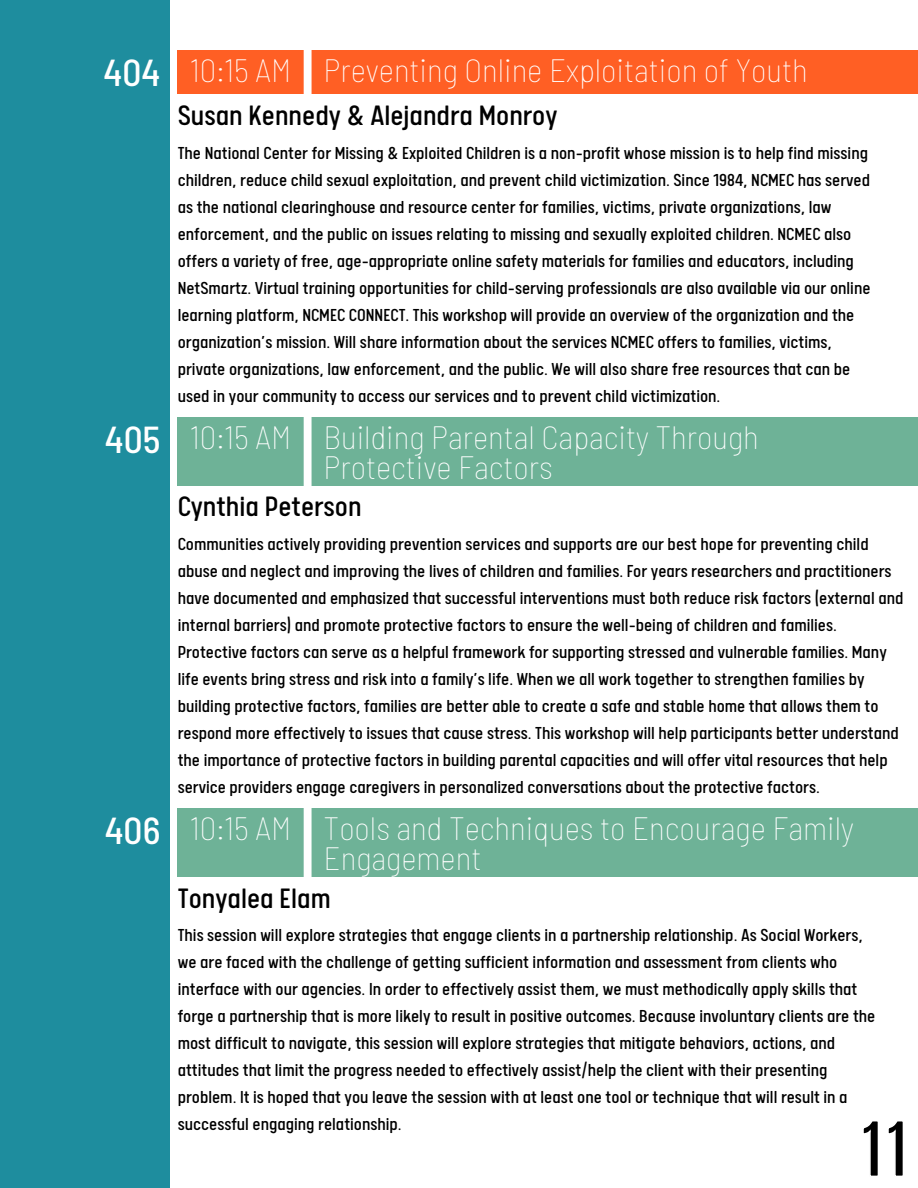
<style>
.page{position:relative;width:918px;height:1188px;background:#fff}
.page>*{position:absolute;margin:0;border:0;box-sizing:border-box;transform-origin:0 0}
.t1{font:700 64.65px "Antonio";color:#000}
.t2{font:100 semi-condensed 33px/29.2px "Barlow";color:#fff;text-align:center}
.t3{font:31.5px "Calps";color:#000}
.t4{font:19.5px/27px "Calps";color:#000}
.s1{font-weight:500;font-size:37.5px}
</style>
<div class="page">
<div style="left:0;top:50px;width:918px;height:44px;background:#ff5f24"></div>
<div style="left:0;top:417px;width:918px;height:69px;background:#6eb297"></div>
<div style="left:0;top:808px;width:918px;height:69px;background:#6eb297"></div>
<div style="left:1px;top:0;width:176px;height:1188px;background:#fff"></div>
<div style="left:0;top:0;width:169px;height:1188px;background:#1e8d9e"></div>
<div style="left:304px;top:0;width:8px;height:1188px;background:#fff"></div>
<h2 class="t2" style="left:104px;top:54px;width:706px"><span class="s1">404</span> 10:15 AM Preventing Online Exploitation of Youth</h2>
<h3 class="t3" style="left:178px;top:103px;width:381px">Susan Kennedy &amp; Alejandra Monroy</h3>
<p class="t4" style="left:178px;top:142px;width:694px">The National Center for Missing &amp; Exploited Children is a non-profit whose mission is to help find missing children, reduce child sexual exploitation, and prevent child victimization. Since 1984, NCMEC has served as the national clearinghouse and resource center for families, victims, private organizations, law enforcement, and the public on issues relating to missing and sexually exploited children. NCMEC also offers a variety of free, age-appropriate online safety materials for families and educators, including NetSmartz. Virtual training opportunities for child-serving professionals are also available via our online learning platform, NCMEC CONNECT. This workshop will provide an overview of the organization and the organization’s mission. Will share information about the services NCMEC offers to families, victims, private organizations, law enforcement, and the public. We will also share free resources that can be used in your community to access our services and to prevent child victimization.</p>
<h2 class="t2" style="left:105px;top:421px;width:656px"><span class="s1">405</span> 10:15 AM Building Parental Capacity Through<br>Protective Factors</h2>
<h3 class="t3" style="left:178px;top:494px;width:185px">Cynthia Peterson</h3>
<p class="t4" style="left:178px;top:533px;width:727px">Communities actively providing prevention services and supports are our best hope for preventing child abuse and neglect and improving the lives of children and families. For years researchers and practitioners have documented and emphasized that successful interventions must both reduce risk factors (external and internal barriers) and promote protective factors to ensure the well-being of children and families.<br>Protective factors can serve as a helpful framework for supporting stressed and vulnerable families. Many life events bring stress and risk into a family’s life. When we all work together to strengthen families by building protective factors, families are better able to create a safe and stable home that allows them to respond more effectively to issues that cause stress. This workshop will help participants better understand the importance of protective factors in building parental capacities and will offer vital resources that help service providers engage caregivers in personalized conversations about the protective factors.</p>
<h2 class="t2" style="left:324px;top:812px;width:532px;text-align:left;text-indent:-219px"><span class="s1">406</span> 10:15 AM Tools and Techniques to Encourage Family<br>Engagement</h2>
<h3 class="t3" style="left:178px;top:885px;width:154px">Tonyalea Elam</h3>
<p class="t4" style="left:178px;top:924px;width:699px">This session will explore strategies that engage clients in a partnership relationship. As Social Workers, we are faced with the challenge of getting sufficient information and assessment from clients who interface with our agencies. In order to effectively assist them, we must methodically apply skills that forge a partnership that is more likely to result in positive outcomes. Because involuntary clients are the most difficult to navigate, this session will explore strategies that mitigate behaviors, actions, and attitudes that limit the progress needed to effectively assist/help the client with their presenting problem. It is hoped that you leave the session with at least one tool or technique that will result in a successful engaging relationship.</p>
<h1 class="t1" style="left:862px;top:1102px;width:48px">11</h1>
</div>
